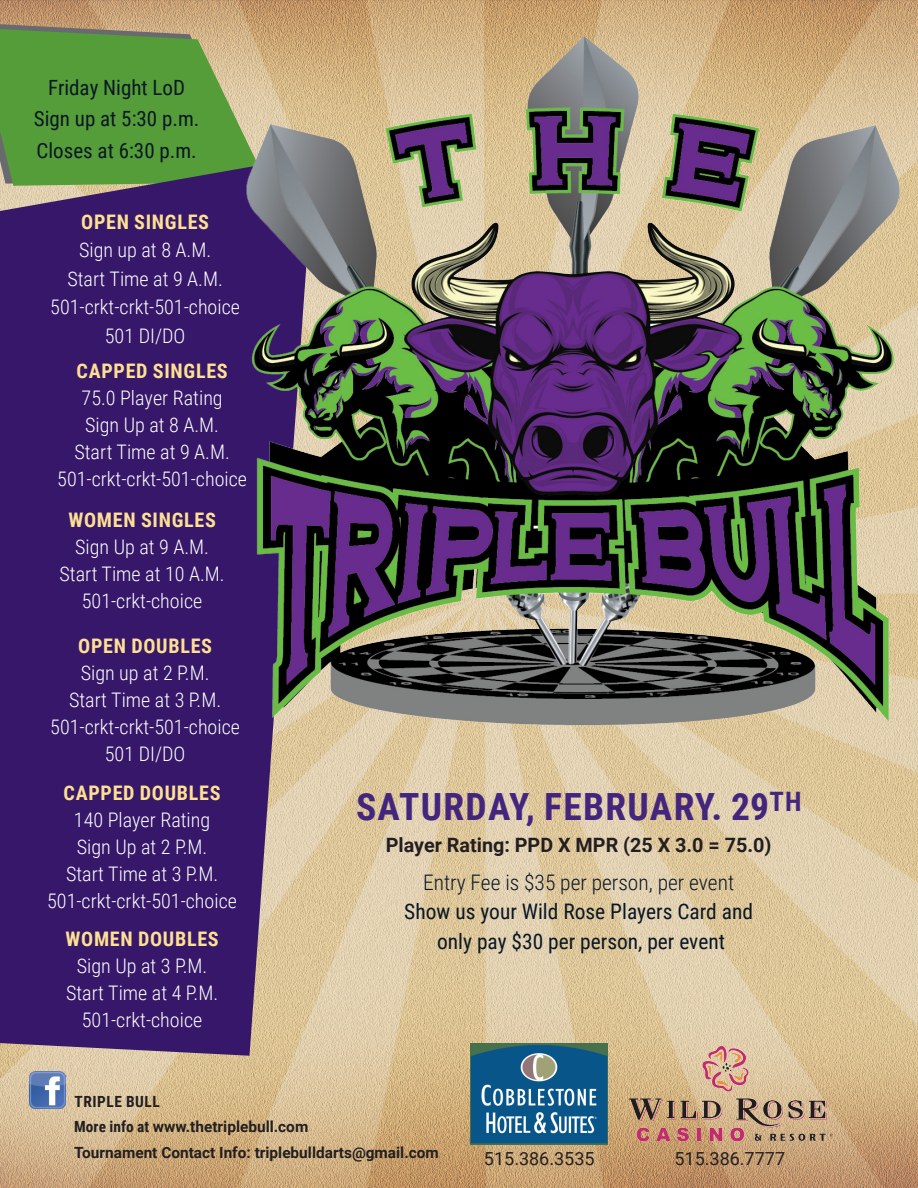
<style>
.page{position:relative;width:918px;height:1188px;background:#fff}
.page>*{position:absolute;margin:0;border:0;box-sizing:border-box;transform-origin:0 0}
.t1{font:700 37.5px "Roboto Condensed";letter-spacing:.035em;color:#44257e}
.t2{font:21.45px/29.7px "Roboto Condensed";color:#0a1725;text-align:center}
.t3{font:300 21.45px "Roboto Condensed";color:#0a1725}
.t4{font:21px "Roboto Condensed";color:#0a1725}
.t5{font:300 20.1px "Roboto Condensed";color:#fff}
.t6{font:700 20.1px "Roboto Condensed";letter-spacing:.035em;color:#fde092}
.t7{font:700 19.8px "Roboto";color:#231f20}
.t8{font:18px "Roboto";color:#231f20}
.t9{font:700 15.45px "Roboto";color:#231f20}
.t10{font:700 15.45px "Roboto Condensed";letter-spacing:.035em;color:#231f20}
.s1{font-family:"Roboto Condensed"}
</style>
<div class="page">
<img style="left:0;top:0;width:918px;height:1188px">
<img style="left:29px;top:1071px;width:37px;height:37px">
<img style="left:471px;top:1043px;width:137px;height:102px">
<img style="left:627px;top:1043px;width:205px;height:102px">
<svg style="left:0;top:24px;width:227px;height:132px;background:#5f9d40"></svg>
<svg style="left:0;top:156px;width:314px;height:900px;background:#46296c"></svg>
<img style="left:227px;top:18px;width:691px;height:727px">
<p class="t4" style="left:48px;top:73px;width:138px">Friday Night LoD</p>
<p class="t4" style="left:34px;top:104px;width:167px">Sign up at 5:30 p.m.</p>
<p class="t4" style="left:37px;top:136px;width:162px">Closes at 6:30 p.m.</p>
<p class="t6" style="left:81px;top:208px;width:129px">OPEN SINGLES</p>
<p class="t5" style="left:79px;top:236px;width:134px">Sign up at 8 A.M.</p>
<p class="t5" style="left:67px;top:265px;width:157px">Start Time at 9 A.M.</p>
<p class="t5" style="left:50px;top:293px;width:191px">501-crkt-crkt-501-choice</p>
<p class="t5" style="left:105px;top:322px;width:82px">501 DI/DO</p>
<p class="t6" style="left:77px;top:357px;width:153px">CAPPED SINGLES</p>
<p class="t5" style="left:82px;top:384px;width:143px">75.0 Player Rating</p>
<p class="t5" style="left:85px;top:411px;width:135px">Sign Up at 8 A.M.</p>
<p class="t5" style="left:74px;top:438px;width:157px">Start Time at 9 A.M.</p>
<p class="t5" style="left:57px;top:465px;width:191px">501-crkt-crkt-501-choice</p>
<p class="t6" style="left:68px;top:506px;width:149px">WOMEN SINGLES</p>
<p class="t5" style="left:75px;top:533px;width:135px">Sign Up at 9 A.M.</p>
<p class="t5" style="left:60px;top:560px;width:167px">Start Time at 10 A.M.</p>
<p class="t5" style="left:82px;top:587px;width:122px">501-crkt-choice</p>
<p class="t6" style="left:78px;top:631px;width:135px">OPEN DOUBLES</p>
<p class="t5" style="left:81px;top:658px;width:130px">Sign up at 2 P.M.</p>
<p class="t5" style="left:69px;top:685px;width:154px">Start Time at 3 P.M.</p>
<p class="t5" style="left:50px;top:712px;width:191px">501-crkt-crkt-501-choice</p>
<p class="t5" style="left:105px;top:739px;width:82px">501 DI/DO</p>
<p class="t6" style="left:64px;top:779px;width:158px">CAPPED DOUBLES</p>
<p class="t5" style="left:74px;top:806px;width:138px">140 Player Rating</p>
<p class="t5" style="left:77px;top:833px;width:132px">Sign Up at 2 P.M.</p>
<p class="t5" style="left:66px;top:860px;width:154px">Start Time at 3 P.M.</p>
<p class="t5" style="left:47px;top:887px;width:191px">501-crkt-crkt-501-choice</p>
<p class="t6" style="left:65px;top:924px;width:155px">WOMEN DOUBLES</p>
<p class="t5" style="left:77px;top:951px;width:132px">Sign Up at 3 P.M.</p>
<p class="t5" style="left:66px;top:978px;width:154px">Start Time at 4 P.M.</p>
<p class="t5" style="left:82px;top:1005px;width:122px">501-crkt-choice</p>
<p class="t1" style="left:356px;top:780px;width:447px">SATURDAY, FEBRUARY. 29<sup>TH</sup></p>
<p class="t7" style="left:386px;top:831px;width:387px">Player Rating: PPD X MPR (25 X 3.0 = 75.0)</p>
<p class="t3" style="left:423px;top:867px;width:313px">Entry Fee is $35 per person, per event</p>
<p class="t2" style="left:404px;top:896px;width:350px">Show us your Wild Rose Players Card and only pay $30 per person, per event</p>
<p class="t10" style="left:75px;top:1090px;width:87px">TRIPLE BULL</p>
<p class="t9" style="left:74px;top:1116px;width:236px"><span class="s1">More info at</span> www.thetriplebull.com</p>
<p class="t9" style="left:74px;top:1141px;width:366px">Tournament Contact Info: triplebulldarts@gmail.com</p>
<p class="t8" style="left:484px;top:1146px;width:112px">515.386.3535</p>
<p class="t8" style="left:674px;top:1146px;width:112px">515.386.7777</p>
</div>
